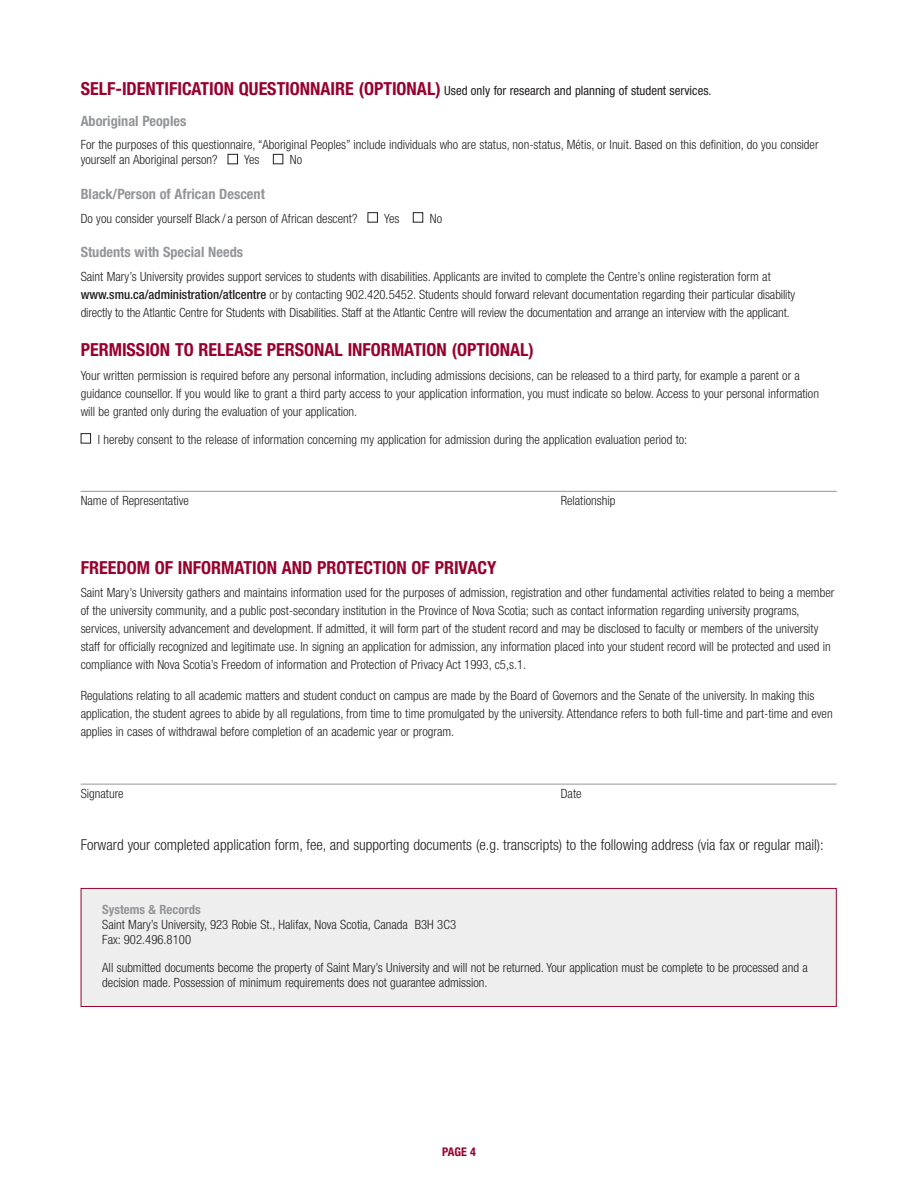
<style>
.page{position:relative;width:918px;height:1188px;background:#fff}
.page>*{position:absolute;margin:0;border:0;box-sizing:border-box;transform-origin:0 0}
.t1{font:700 condensed 18px "Helvetica Neue";color:#98012d}
.t2{font:300 condensed 15px "Helvetica Neue";color:#231f20}
.t3{font:700 condensed 14.25px "Helvetica Neue";color:#939598}
.t4{font:300 condensed 12.75px/18px "Helvetica Neue";color:#231f20}
.t5{font:condensed 12.75px "Helvetica Neue";color:#231f20}
.t6{font:700 condensed 12.75px "Helvetica Neue";color:#939598}
.t7{font:700 condensed 12px "Helvetica Neue";color:#98012d}
.s1{font-weight:700;font-size:18px;color:#98012d}
.s2{font-weight:500}
</style>
<div class="page">
<div style="left:228px;top:154px;width:10px;height:10px;border:1px solid #231f20"></div>
<div style="left:273px;top:154px;width:10px;height:10px;border:1px solid #231f20"></div>
<div style="left:368px;top:212px;width:10px;height:11px;border:1px solid #231f20"></div>
<div style="left:413px;top:212px;width:10px;height:11px;border:1px solid #231f20"></div>
<div style="left:81px;top:888px;width:756px;height:119px;background:#eeeeef;border:1px solid #98012d"></div>
<hr style="left:81px;top:491px;width:756px;height:1px;background:#939598">
<hr style="left:81px;top:784px;width:756px;height:1px;background:#939598">
<div style="left:81px;top:433px;width:10px;height:11px;border:1px solid #231f20"></div>
<p class="t5" style="left:81px;top:83px;width:632px"><span class="s1">SELF-IDENTIFICATION QUESTIONNAI RE (OPTIONAL)</span> Used only for research and planning of student services.</p>
<p class="t3" style="left:81px;top:112px;width:107px">ABORIGINAL PEOPLES</p>
<p class="t4" style="left:81px;top:137px;width:739px;line-height:15px">For the purposes of this questionnaire, “Aboriginal Peoples” include individuals who are status, non-status, Métis, or Inuit. Based on this definition, do you consider yourself an Aboriginal person?</p>
<p class="t4" style="left:244px;top:151px;width:17px">Yes</p>
<p class="t4" style="left:290px;top:151px;width:14px">No</p>
<p class="t3" style="left:81px;top:185px;width:186px">BLACK/PERSON OF AFRICAN DESCENT</p>
<p class="t4" style="left:81px;top:209px;width:278px">Do you consider yourself Black / a person of African descent?</p>
<p class="t4" style="left:384px;top:209px;width:17px">Yes</p>
<p class="t4" style="left:430px;top:209px;width:14px">No</p>
<p class="t3" style="left:81px;top:244px;width:164px">STUDENTS WITH SPECIAL NEEDS</p>
<p class="t4" style="left:81px;top:267px;width:716px">Saint Mary’s University provides support services to students with disabilities. Applicants are invited to complete the Centre’s online registeration form at <span class="s2">www.smu.ca/administration/atlcentre</span> or by contacting 902.420.5452. Students should forward relevant documentation regarding their particular disability directly to the Atlantic Centre for Students with Disabilities. Staff at the Atlantic Centre will review the documentation and arrange an interview with the applicant.</p>
<h1 class="t1" style="left:81px;top:339px;width:155px">PERMISSION TO RELEASE</h1>
<h1 class="t1" style="left:267px;top:339px;width:268px">PERSONAL INFORMATION (OPTIONAL)</h1>
<p class="t4" style="left:81px;top:366px;width:740px">Your written permission is required before any personal information, including admissions decisions, can be released to a third party, for example a parent or a guidance counsellor. If you would like to grant a third party access to your application information, you must indicate so below. Access to your personal information will be granted only during the evaluation of your application.</p>
<p class="t4" style="left:98px;top:430px;width:591px">I hereby consent to the release of information concerning my application for admission during the application evaluation period to:</p>
<p class="t4" style="left:81px;top:492px;width:110px">Name of Representative</p>
<p class="t4" style="left:561px;top:492px;width:56px">Relationship</p>
<h1 class="t1" style="left:81px;top:556px;width:417px">FREEDOM OF INFORMATION AND PROTECTION OF PRIVACY</h1>
<p class="t4" style="left:81px;top:584px;width:755px">Saint Mary’s University gathers and maintains information used for the purposes of admission, registration and other fundamental activities related to being a member of the university community, and a public post-secondary institution in the Province of Nova Scotia; such as contact information regarding university programs, services, university advancement and development. If admitted, it will form part of the student record and may be disclosed to faculty or members of the university staff for officially recognized and legitimate use. In signing an application for admission, any information placed into your student record will be protected and used in compliance with Nova Scotia’s Freedom of information and Protection of Privacy Act 1993, c5,s.1.</p>
<p class="t4" style="left:81px;top:687px;width:754px">Regulations relating to all academic matters and student conduct on campus are made by the Board of Governors and the Senate of the university. In making this application, the student agrees to abide by all regulations, from time to time promulgated by the university. Attendance refers to both full-time and part-time and even applies in cases of withdrawal before completion of an academic year or program.</p>
<p class="t4" style="left:81px;top:784px;width:44px">Signature</p>
<p class="t4" style="left:561px;top:784px;width:22px">Date</p>
<p class="t2" style="left:81px;top:836px;width:745px">Forward your completed application form, fee, and supporting documents (e.g. transcripts) to the following address (via fax or regular mail):</p>
<p class="t6" style="left:102px;top:902px;width:100px">SYSTEMS &amp; RECORDS</p>
<p class="t4" style="left:102px;top:917px;width:355px;line-height:15px">Saint Mary’s University, 923 Robie St., Halifax, Nova Scotia, Canada B3H 3C3<br>Fax: 902.496.8100</p>
<p class="t4" style="left:102px;top:960px;width:707px;line-height:15px">All submitted documents become the property of Saint Mary’s University and will not be returned. Your application must be complete to be processed and a decision made. Possession of minimum requirements does not guarantee admission.</p>
<p class="t7" style="left:442px;top:1145px;width:35px">PAGE 4</p>
</div>
